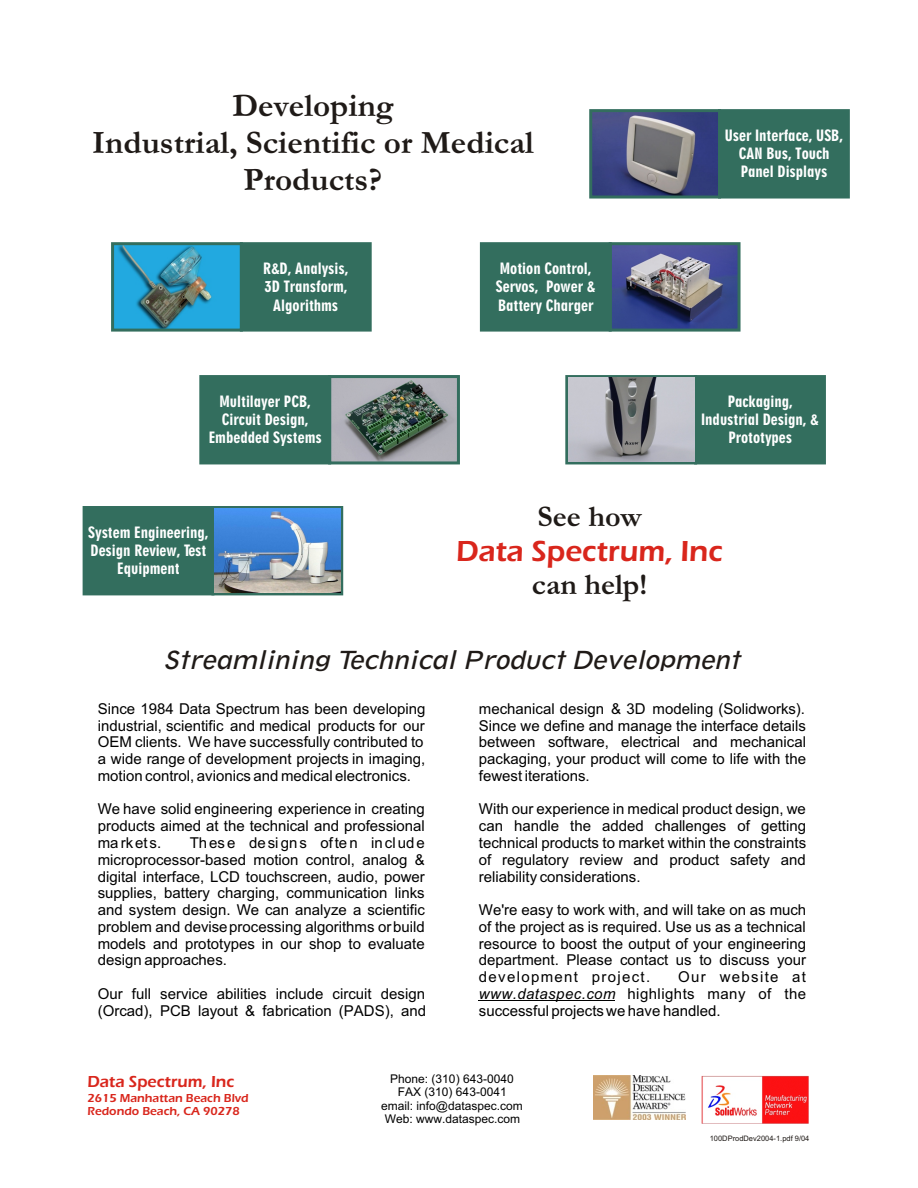
<style>
.page{position:relative;width:918px;height:1188px;background:#fff}
.page>*{position:absolute;margin:0;border:0;box-sizing:border-box;transform-origin:0 0}
.t1{font:700 33px/37.2px "Garamond";color:#1f1a17;text-align:center}
.t2{font:30px "Eras Demi ITC";color:#d9261c}
.t3{font:700 30px "Garamond";color:#1f1a17}
.t4{font:italic 23.4px "Geometr 212 Bk BT";color:#1f1a17}
.t5{font:16.5px "Eras Demi ITC";color:#d9261c}
.t6{font:15px/16.8px "Arial";color:#000}
.t7{font:15px/18.1px "Geometr 706 Blk Cn BT";color:#fff;text-align:center}
.t8{font:15px "Arial";letter-spacing:.03em;color:#000}
.t9{font:15px "Arial";letter-spacing:.06em;color:#000}
.t10{font:15px "Arial";letter-spacing:.09em;color:#000}
.t11{font:12px/13.4px "Arial";color:#000;text-align:center}
.t12{font:12px/13.6px "Eras Demi ITC";color:#d9261c}
.t13{font:7.5px "Arial";color:#1f1a17}
.s1{font-style:italic}
</style>
<div class="page">
<img style="left:613px;top:246px;width:124px;height:82px">
<div style="left:480px;top:242px;width:132px;height:90px;background:#336e5e;border:3px solid #336e5e"></div>
<div style="left:609px;top:242px;width:132px;height:90px;border:3px solid #336e5e"></div>
<img style="left:332px;top:379px;width:124px;height:81px">
<div style="left:199px;top:375px;width:132px;height:89px;background:#336e5e;border:3px solid #336e5e"></div>
<div style="left:328px;top:375px;width:132px;height:89px;border:3px solid #336e5e"></div>
<img style="left:593px;top:113px;width:124px;height:82px">
<div style="left:589px;top:109px;width:132px;height:90px;border:3px solid #336e5e"></div>
<div style="left:718px;top:109px;width:132px;height:90px;background:#336e5e;border:3px solid #336e5e"></div>
<img style="left:115px;top:246px;width:124px;height:82px">
<div style="left:111px;top:242px;width:132px;height:90px;border:3px solid #336e5e"></div>
<div style="left:240px;top:242px;width:132px;height:90px;background:#336e5e;border:3px solid #336e5e"></div>
<div style="left:565px;top:375px;width:132px;height:89px;border:3px solid #336e5e"></div>
<div style="left:694px;top:375px;width:132px;height:89px;background:#336e5e;border:3px solid #336e5e"></div>
<img style="left:568px;top:378px;width:126px;height:84px">
<div style="left:83px;top:506px;width:131px;height:89px;background:#336e5e"></div>
<div style="left:211px;top:506px;width:132px;height:89px;border:3px solid #336e5e"></div>
<img style="left:214px;top:509px;width:127px;height:84px">
<hr style="left:479px;top:1000px;width:136px;height:1px;background:#000">
<img style="left:594px;top:1076px;width:92px;height:44px">
<img style="left:702px;top:1076px;width:106px;height:47px">
<h1 class="t1" style="left:92px;top:91px;width:443px">Developing<br>Industrial, Scientific or Medical<br>Products?</h1>
<p class="t7" style="left:263px;top:261px;width:87px">R&amp;D, Analysis,<br>3D Transform,<br>Algorithms</p>
<p class="t7" style="left:209px;top:394px;width:115px">Multilayer PCB,<br>Circuit Design,<br>Embedded Systems</p>
<p class="t7" style="left:496px;top:261px;width:101px;text-align:left">Motion Control,<br>Servos, Power &amp;<br>Battery Charger</p>
<p class="t7" style="left:725px;top:128px;width:120px">User Interface, USB,<br>CAN Bus, Touch<br>Panel Displays</p>
<p class="t7" style="left:701px;top:394px;width:119px">Packaging,<br>Industrial Design, &amp;<br>Prototypes</p>
<p class="t7" style="left:88px;top:525px;width:122px">System Engineering,<br>Design Review, Test<br>Equipment</p>
<h2 class="t3" style="left:538px;top:506px;width:106px">See how</h2>
<h2 class="t2" style="left:456px;top:540px;width:269px">Data Spectrum, Inc</h2>
<h2 class="t3" style="left:532px;top:574px;width:117px">can help!</h2>
<h3 class="t4" style="left:163px;top:651px;width:583px">Streamlining TechnicalProduct Development</h3>
<p class="t6" style="left:98px;top:702px;width:329px">Since 1984 Data Spectrum has been developing</p>
<p class="t6" style="left:479px;top:702px;width:328px">mechanical design &amp; 3D modeling (Solidworks).</p>
<p class="t6" style="left:98px;top:718px;width:329px">industrial, scientific and medical products for our</p>
<p class="t6" style="left:479px;top:718px;width:329px">Since we define and manage the interface details</p>
<p class="t6" style="left:98px;top:735px;width:327px">OEM clients. We have successfully contributed to</p>
<p class="t6" style="left:479px;top:735px;width:329px">between software, electrical and mechanical</p>
<p class="t6" style="left:98px;top:752px;width:329px">a wide range of development projects in imaging,</p>
<p class="t6" style="left:479px;top:752px;width:329px">packaging, your product will come to life with the</p>
<p class="t6" style="left:98px;top:769px;width:315px">motion control, avionics and medical electronics.</p>
<p class="t6" style="left:479px;top:769px;width:112px">fewest iterations.</p>
<p class="t6" style="left:98px;top:802px;width:329px">We have solid engineering experience in creating</p>
<p class="t6" style="left:479px;top:802px;width:328px">With our experience in medical product design, we</p>
<p class="t6" style="left:98px;top:819px;width:329px">products aimed at the technical and professional</p>
<p class="t6" style="left:479px;top:819px;width:329px">can handle the added challenges of getting</p>
<p class="t9" style="left:98px;top:837px;width:65px">markets.</p>
<p class="t9" style="left:190px;top:837px;width:237px">These designs often include</p>
<p class="t6" style="left:479px;top:836px;width:329px">technical products to market within the constraints</p>
<p class="t6" style="left:98px;top:852px;width:329px">microprocessor-based motion control, analog &amp;</p>
<p class="t6" style="left:479px;top:852px;width:328px">of regulatory review and product safety and</p>
<p class="t6" style="left:98px;top:869px;width:329px">digital interface, LCD touchscreen, audio, power</p>
<p class="t6" style="left:479px;top:869px;width:163px">reliability considerations.</p>
<p class="t6" style="left:98px;top:886px;width:329px">supplies, battery charging, communication links and system design. We can analyze a scientific</p>
<p class="t6" style="left:479px;top:903px;width:329px">We're easy to work with, and will take on as much</p>
<p class="t6" style="left:98px;top:920px;width:329px">problem and devise processing algorithms or build</p>
<p class="t6" style="left:479px;top:920px;width:328px">of the project as is required. Use us as a technical</p>
<p class="t6" style="left:98px;top:936px;width:328px">models and prototypes in our shop to evaluate</p>
<p class="t6" style="left:479px;top:936px;width:329px">resource to boost the output of your engineering</p>
<p class="t6" style="left:98px;top:953px;width:131px">design approaches.</p>
<p class="t6" style="left:479px;top:953px;width:329px">department. Please contact us to discuss your development project.</p>
<p class="t10" style="left:678px;top:971px;width:129px">Our website at</p>
<p class="t6" style="left:98px;top:987px;width:329px">Our full service abilities include circuit design</p>
<p class="t8" style="left:479px;top:988px;width:329px"><span class="s1">www.dataspec.com</span> highlights many of the</p>
<p class="t6" style="left:98px;top:1003px;width:330px">(Orcad), PCB layout &amp; fabrication (PADS), and</p>
<p class="t6" style="left:479px;top:1003px;width:243px">successful projects we have handled.</p>
<p class="t5" style="left:87px;top:1075px;width:149px">Data Spectrum, Inc</p>
<p class="t12" style="left:87px;top:1092px;width:163px">2615 Manhattan Beach Blvd<br>Redondo Beach, CA 90278</p>
<p class="t11" style="left:381px;top:1073px;width:143px">Phone: (310) 643-0040<br>FAX (310) 643-0041 email: info@dataspec.com<br>Web: www.dataspec.com</p>
<p class="t13" style="left:710px;top:1136px;width:101px">100DProdDev2004-1.pdf 9/04</p>
</div>
